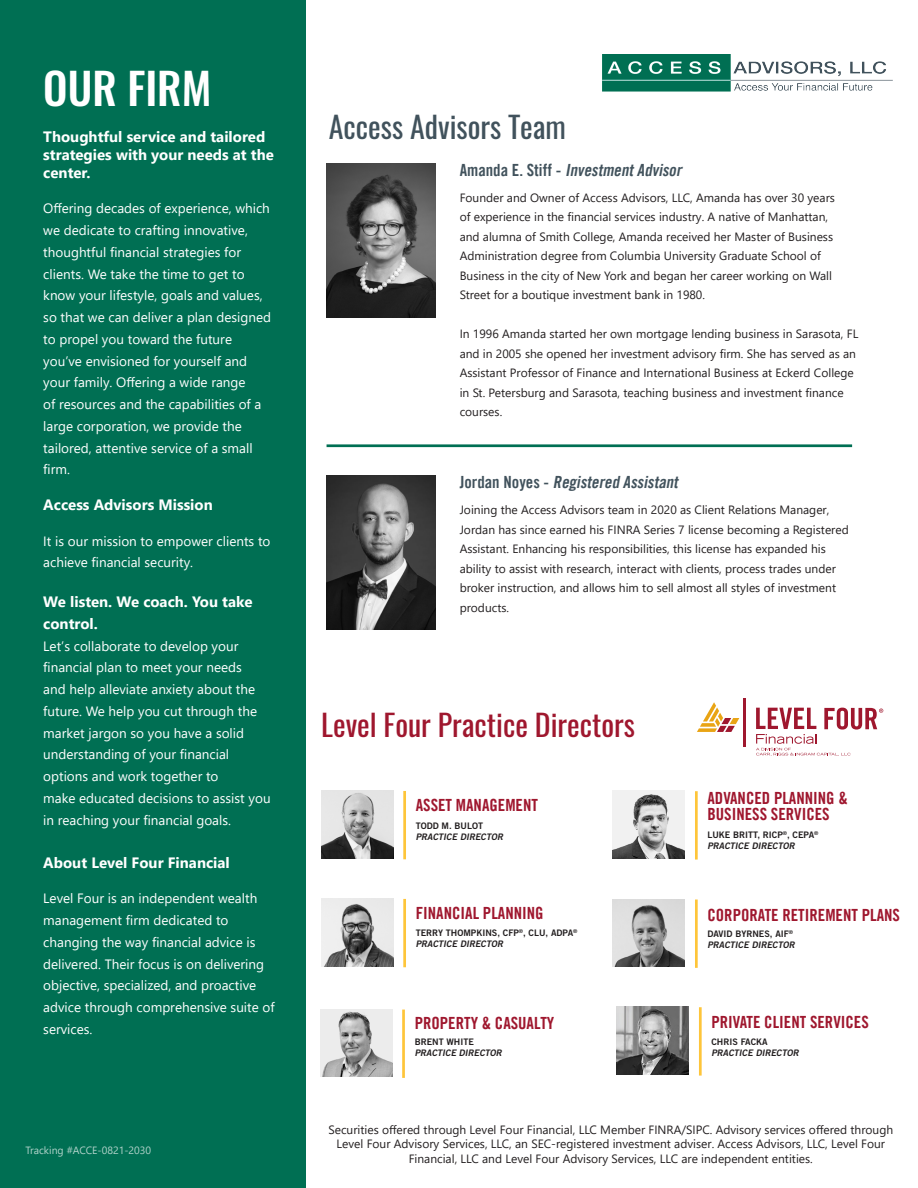
<style>
.page{position:relative;width:918px;height:1188px;background:#fff}
.page>*{position:absolute;margin:0;border:0;box-sizing:border-box;transform-origin:0 0}
.t1{font:500 43.5px "Oswald";color:#fff}
.t2{font:30px "Oswald";color:#9f172e}
.t3{font:30px "Oswald";color:#41525c}
.t4{font:16.8px "Trade Gothic LT Std Bd Cn 20";color:#9f172e}
.t5{font:italic 16.8px "Trade Gothic LT Std Bd Cn 20";color:#41525c}
.t6{font:700 15px/18px "Segoe UI";color:#fff}
.t7{font:13.5px/21.8px "Segoe UI";color:#fff}
.t8{font:12px/19.5px "Segoe UI";color:#231f20}
.t9{font:10.5px "Segoe UI";color:#fff}
.t10{font:italic 9px/10.9px "Trade Gothic LT Std Bd 2";color:#231f20}
.t11{font:9px/10.9px "Trade Gothic LT Std Bd 2";color:#231f20}
.s1{font-style:normal}
.s2{font-style:italic}
</style>
<div class="page">
<div style="left:0;top:0;width:305px;height:1188px;background:#006f53"></div>
<img style="left:326px;top:164px;width:109px;height:153px">
<img style="left:326px;top:476px;width:109px;height:154px">
<img style="left:603px;top:54px;width:289px;height:38px">
<img style="left:321px;top:791px;width:72px;height:67px">
<hr style="left:403px;top:791px;width:3px;height:68px;background:#fec53a">
<img style="left:613px;top:791px;width:72px;height:67px">
<hr style="left:695px;top:791px;width:3px;height:69px;background:#fec53a">
<img style="left:321px;top:899px;width:72px;height:67px">
<hr style="left:403px;top:899px;width:3px;height:68px;background:#fec53a">
<img style="left:613px;top:899px;width:72px;height:68px">
<hr style="left:695px;top:900px;width:3px;height:68px;background:#fec53a">
<img style="left:320px;top:1009px;width:72px;height:68px">
<hr style="left:402px;top:1010px;width:3px;height:68px;background:#fec53a">
<img style="left:617px;top:1007px;width:72px;height:67px">
<hr style="left:699px;top:1007px;width:3px;height:69px;background:#fec53a">
<svg style="left:697px;top:702px;width:42px;height:30px"></svg>
<hr style="left:743px;top:699px;width:2px;height:48px;background:#9f172e">
<svg style="left:756px;top:708px;width:127px;height:48px"></svg>
<hr style="left:327px;top:444px;width:525px;height:3px;background:#006f53">
<p class="t1" style="left:43px;top:66px;width:170px">OUR FIRM</p>
<p class="t6" style="left:43px;top:127px;width:232px">Thoughtful service and tailored strategies with your needs at the center.</p>
<p class="t7" style="left:43px;top:197px;width:229px">Offering decades of experience, which we dedicate to crafting innovative, thoughtful financial strategies for clients. We take the time to get to know your lifestyle, goals and values, so that we can deliver a plan designed to propel you toward the future you’ve envisioned for yourself and your family. Offering a wide range<br>of resources and the capabilities of a large corporation, we provide the</p>
<p class="t7" style="left:43px;top:436px;width:211px">tailored, attentive service of a small firm.</p>
<p class="t6" style="left:43px;top:495px;width:171px">Access Advisors Mission</p>
<p class="t7" style="left:43px;top:529px;width:229px">It is our mission to empower clients to achieve financial security.</p>
<p class="t6" style="left:43px;top:590px;width:211px;line-height:21.8px">We listen. We coach. You take control.</p>
<p class="t7" style="left:43px;top:634px;width:215px">Let’s collaborate to develop your financial plan to meet your needs and help alleviate anxiety about the future. We help you cut through the market jargon so you have a solid understanding of your financial options and work together to</p>
<p class="t7" style="left:43px;top:786px;width:229px">make educated decisions to assist you in reaching your financial goals.</p>
<p class="t6" style="left:43px;top:853px;width:188px">About Level Four Financial</p>
<p class="t7" style="left:43px;top:887px;width:233px">Level Four is an independent wealth management firm dedicated to changing the way financial advice is delivered. Their focus is on delivering objective, specialized, and proactive advice through comprehensive suite of services.</p>
<p class="t9" style="left:26px;top:1140px;width:127px">Tracking #ACCE-0821-2030</p>
<p class="t3" style="left:329px;top:100px;width:239px">Access Advisors Team</p>
<p class="t5" style="left:460px;top:159px;width:227px"><span class="s1">A m a n d a E . S t i ff -</span> InvestmentAdvisor</p>
<p class="t8" style="left:460px;top:187px;width:377px">Founder and Owner of Access Advisors, LLC, Amanda has over 30 years of experience in the financial services industry. A native of Manhattan, and alumna of Smith College, Amanda received her Master of Business Administration degree from Columbia University Graduate School of Business in the city of New York and began her career working on Wall Street for a boutique investment bank in 1980.</p>
<p class="t8" style="left:460px;top:323px;width:400px">In 1996 Amanda started her own mortgage lending business in Sarasota, FL and in 2005 she opened her investment advisory firm. She has served as an Assistant Professor of Finance and International Business at Eckerd College in St. Petersburg and Sarasota, teaching business and investment finance courses.</p>
<p class="t5" style="left:460px;top:472px;width:223px"><span class="s1">J o r d a n N o y e s -</span> Registered Assistant</p>
<p class="t8" style="left:460px;top:499px;width:391px">Joining the Access Advisors team in 2020 as Client Relations Manager, Jordan has since earned his FINRA Series 7 license becoming a Registered Assistant. Enhancing his responsibilities, this license has expanded his ability to assist with research, interact with clients, process trades under broker instruction, and allows him to sell almost all styles of investment products.</p>
<p class="t2" style="left:321px;top:698px;width:315px">Level Four Practice Directors</p>
<p class="t4" style="left:416px;top:795px;width:124px">ASSET MANAGEMENT</p>
<p class="t10" style="left:416px;top:820px;width:91px"><span class="s1">TODD M. BULOT<br></span>PRACTICE DIRECTOR</p>
<p class="t4" style="left:416px;top:902px;width:129px">FINANCIAL PLANNING</p>
<p class="t11" style="left:416px;top:927px;width:163px">TERRY THOMPKINS, CFP<sup>®</sup>, CLU, ADPA<sup>®<br></sup><span class="s2">PRACTICE DIRECTOR</span></p>
<p class="t4" style="left:415px;top:1013px;width:141px">PROPERTY &amp; CASUALTY</p>
<p class="t10" style="left:415px;top:1036px;width:91px"><span class="s1">BRENT WHITE<br></span>PRACTICE DIRECTOR</p>
<p class="t4" style="left:707px;top:788px;width:142px">ADVANCED PLANNING &amp;</p>
<p class="t4" style="left:707px;top:804px;width:124px">BUSINESS SERVICES</p>
<p class="t11" style="left:707px;top:829px;width:112px">LUKE BRITT, RICP<sup>®</sup>, CEPA<sup>®<br></sup><span class="s2">PRACTICE DIRECTOR</span></p>
<p class="t4" style="left:707px;top:905px;width:194px">CORPORATE RETIREMENT PLANS</p>
<p class="t10" style="left:707px;top:928px;width:91px"><span class="s1">DAVID BYRNES, AIF</span><sup>®<br></sup>PRACTICE DIRECTOR</p>
<p class="t4" style="left:711px;top:1012px;width:159px">PRIVATE CLIENT SERVICES</p>
<p class="t10" style="left:711px;top:1037px;width:91px"><span class="s1">CHRIS FACKA<br></span>PRACTICE DIRECTOR</p>
<p class="t8" style="left:328px;top:1121px;width:566px;line-height:14.4px;text-align:center">Securities offered through Level Four Financial, LLC Member FINRA/SIPC. Advisory services offered through<br>Level Four Advisory Services, LLC, an SEC-registered investment adviser. Access Advisors, LLC, Level Four<br>Financial, LLC and Level Four Advisory Services, LLC are independent entities.</p>
</div>
